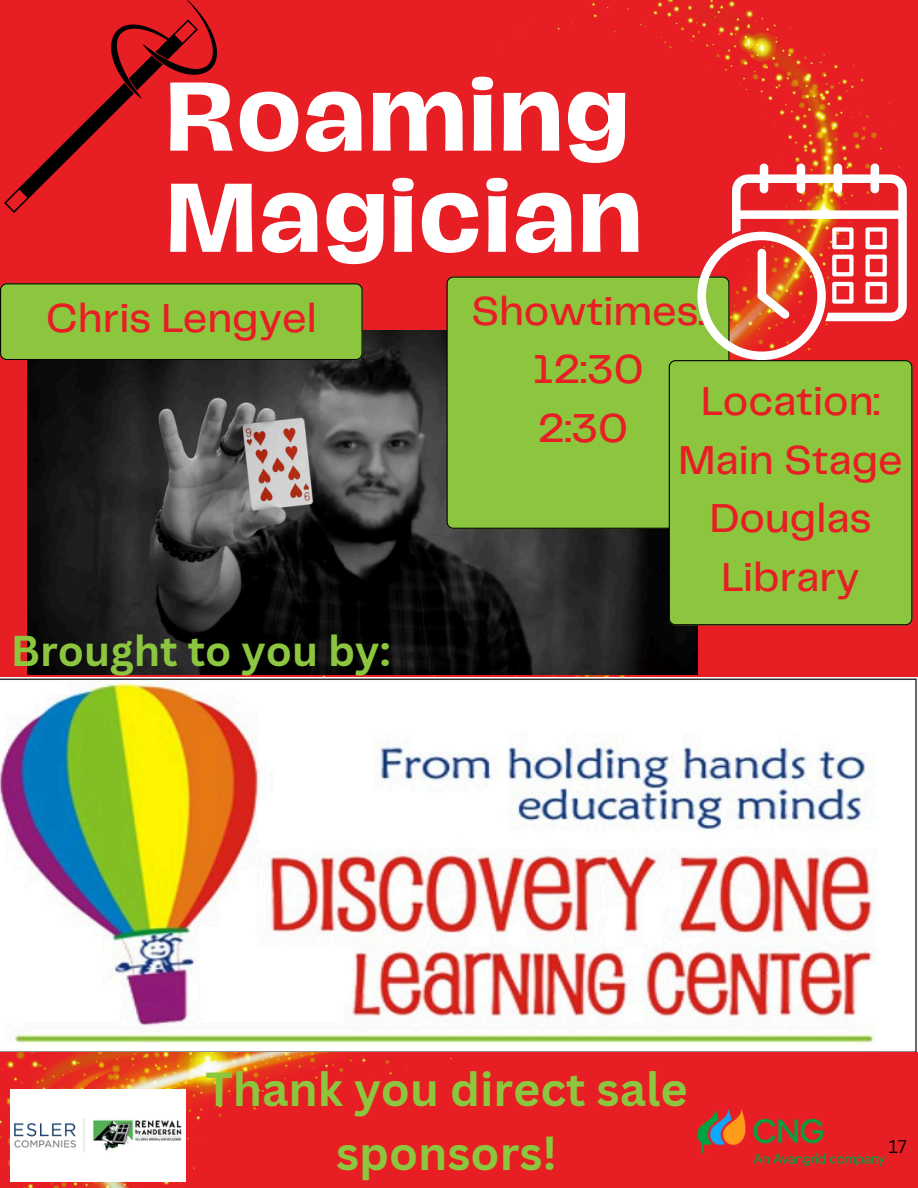
<style>
.page{position:relative;width:918px;height:1188px;background:#e81e25}
.page>*{position:absolute;margin:0;border:0;box-sizing:border-box;transform-origin:0 0}
.t1{font:700 89.25px/101.2px "Hagrid Text";color:#fff}
.t2{font:700 46.5px/64.2px "Canva Sans";color:#8cc63f;text-align:center}
.t3{font:500 42px/58.5px "Telegraf";color:#e81e25;text-align:center}
.t4{font:700 42px "Canva Sans";color:#8cc63f}
.t5{font:18px "Canva Sans";color:#000}
</style>
<div class="page">
<img style="left:0;top:570px;width:698px;height:618px">
<img style="left:165px;top:0;width:734px;height:678px">
<img style="left:4px;top:0;width:213px;height:213px">
<img style="left:28px;top:331px;width:669px;height:344px">
<div style="left:447px;top:277px;width:250px;height:252px;background:#8cc63f"></div>
<img style="left:0;top:678px;width:918px;height:373px">
<img style="left:682px;top:1070px;width:204px;height:118px">
<img style="left:11px;top:1090px;width:174px;height:92px">
<div style="left:0;top:283px;width:362px;height:77px;background:#8cc63f"></div>
<div style="left:760px;top:164px;width:8px;height:29px;background:#fff;border-radius:4px"></div>
<div style="left:797px;top:164px;width:8px;height:29px;background:#fff;border-radius:4px"></div>
<div style="left:834px;top:164px;width:8px;height:29px;background:#fff;border-radius:4px"></div>
<div style="left:871px;top:164px;width:8px;height:29px;background:#fff;border-radius:4px"></div>
<svg style="left:697px;top:174px;width:210px;height:186px"></svg>
<div style="left:669px;top:360px;width:243px;height:265px;background:#8cc63f"></div>
<p class="t1" style="left:165px;top:67px;width:480px">Roaming<br>Magician</p>
<p class="t3" style="left:471px;top:284px;width:235px">Showtimes:<br>12:30<br>2:30</p>
<h2 class="t3" style="left:46px;top:291px;width:272px">Chris Lengyel</h2>
<h2 class="t3" style="left:678px;top:374px;width:226px">Location:<br>Main Stage<br>Douglas<br>Library</h2>
<p class="t4" style="left:11px;top:621px;width:382px">Brought to you by:</p>
<h1 class="t2" style="left:205px;top:1056px;width:484px">Thank you direct sale sponsors!</h1>
<p class="t5" style="left:888px;top:1134px;width:20px">17</p>
</div>
